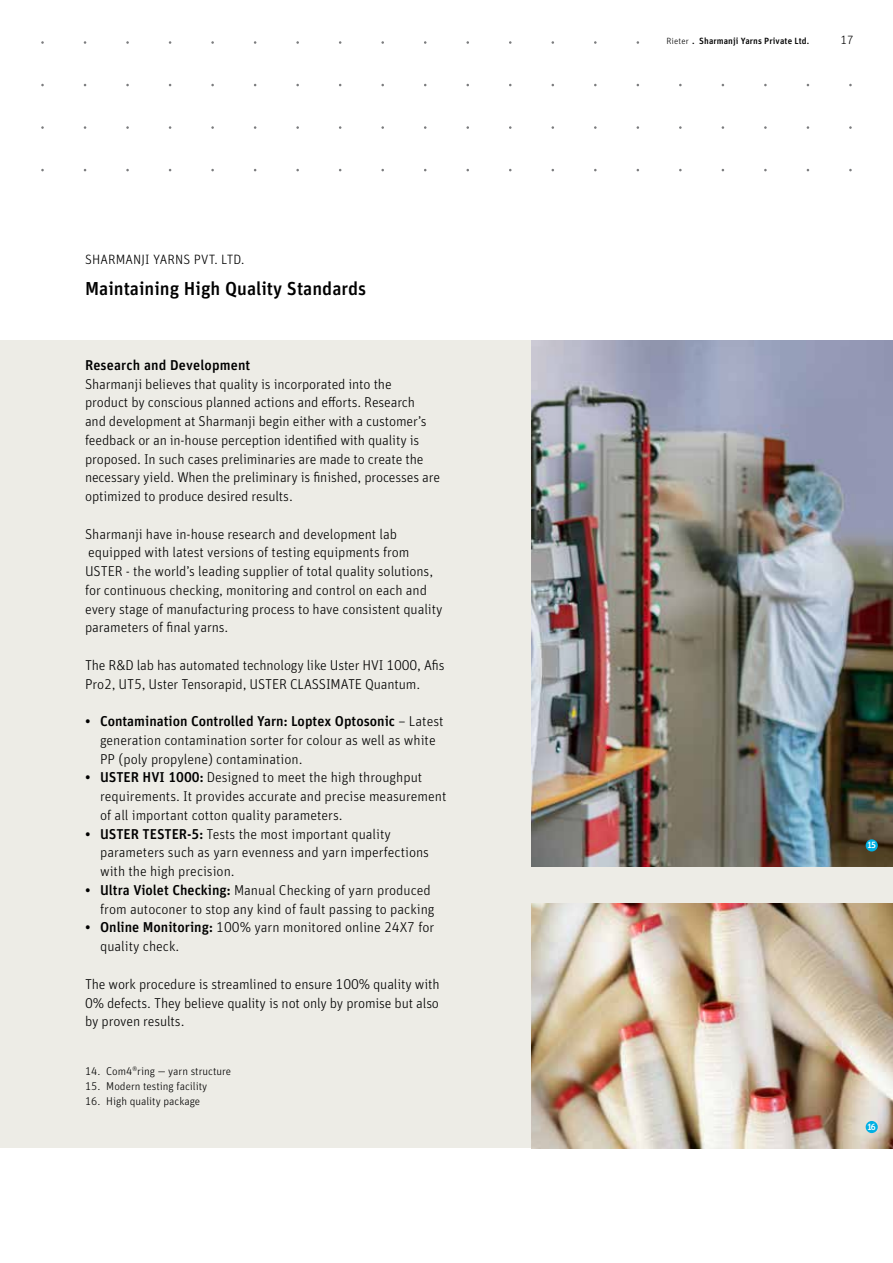
<style>
.page{position:relative;width:893px;height:1263px;background:#fff}
.page>*{position:absolute;margin:0;border:0;box-sizing:border-box;transform-origin:0 0}
.t1{font:18.75px "Rieter Unit OT Medium";color:#000}
.t2{font:14.25px/18.8px "Rieter Unit OT Light";letter-spacing:-.005em;color:#000}
.t3{font:14.25px "Rieter Unit OT Medium";color:#000}
.t4{font:13.5px "Rieter Unit OT Light";letter-spacing:.01em;color:#000}
.t5{font:12px "Rieter Unit OT Light";color:#000}
.t6{font:11.25px "Rieter Unit OT Light";color:#000}
.t7{font:9px "Rieter Unit OT Medium";letter-spacing:.01em;color:#000}
.t8{font:9px "Rieter Unit OT Medium";color:#fff}
.s1{font-family:"Rieter Unit OT Light"}
.s2{font-family:"Rieter Unit OT Medium"}
</style>
<div class="page">
<div style="left:0;top:340px;width:893px;height:808px;background:#edece6"></div>
<img style="left:531px;top:340px;width:362px;height:527px">
<img style="left:531px;top:903px;width:362px;height:245px">
<div style="left:866px;top:839px;width:12px;height:12px;background:#00b0e3;border-radius:50%"></div>
<div style="left:866px;top:1121px;width:12px;height:12px;background:#00b0e3;border-radius:50%"></div>
<p class="t4" style="left:85px;top:251px;width:161px">SHARMANJI YARNS PVT. LTD.</p>
<h1 class="t1" style="left:85px;top:277px;width:283px">Maintaining High Quality Standards</h1>
<p class="t3" style="left:85px;top:356px;width:167px">Research and Development</p>
<p class="t2" style="left:85px;top:374px;width:357px">Sharmanji believes that quality is incorporated into the<br>product by conscious planned actions and efforts. Research<br>and development at Sharmanji begin either with a customer’s feedback or an in-house perception identified with quality is proposed. In such cases preliminaries are made to create the necessary yield. When the preliminary is finished, processes are optimized to produce desired results.</p>
<p class="t2" style="left:85px;top:525px;width:359px">Sharmanji have in-house research and development lab equipped with latest versions of testing equipments from USTER - the world’s leading supplier of total quality solutions, for continuous checking, monitoring and control on each and every stage of manufacturing process to have consistent quality parameters of final yarns.</p>
<p class="t2" style="left:85px;top:656px;width:361px">The R&amp;D lab has automated technology like Uster HVI 1000, Afis<br>Pro2, UT5, Uster Tensorapid, USTER CLASSIMATE Quantum.</p>
<p class="t3" style="left:85px;top:712px;width:360px">• Contamination Controlled Yarn: Loptex Optosonic <span class="s1">– Latest</span></p>
<p class="t2" style="left:100px;top:731px;width:337px">generation contamination sorter for colour as well as white<br>PP (poly propylene) contamination.</p>
<p class="t2" style="left:100px;top:768px;width:348px;text-indent:-15px"><span class="s2">• USTER HVI 1000:</span> Designed to meet the high throughput requirements. It provides accurate and precise measurement of all important cotton quality parameters.</p>
<p class="t2" style="left:100px;top:825px;width:331px;text-indent:-15px"><span class="s2">• USTER TESTER-5:</span> Tests the most important quality parameters such as yarn evenness and yarn imperfections with the high precision.</p>
<p class="t2" style="left:85px;top:881px;width:351px;text-align:right"><span class="s2">• Ultra Violet Checking:</span> Manual Checking of yarn produced from autoconer to stop any kind of fault passing to packing</p>
<p class="t2" style="left:100px;top:918px;width:336px;text-indent:-15px"><span class="s2">• Online Monitoring:</span> 100% yarn monitored online 24X7 for quality check.</p>
<p class="t2" style="left:85px;top:975px;width:356px;text-align:justify">The work procedure is streamlined to ensure 100% quality with 0% defects. They believe quality is not only by promise but also by proven results.</p>
<p class="t6" style="left:85px;top:1064px;width:148px">14. Com4<sup>®</sup>ring — yarn structure</p>
<p class="t6" style="left:85px;top:1079px;width:124px">15. Modern testing facility</p>
<p class="t6" style="left:85px;top:1094px;width:117px">16. High quality package</p>
<p class="t7" style="left:666px;top:35px;width:144px"><span class="s1">Rieter</span> . Sharmanji Yarns Private Ltd.</p>
<p class="t5" style="left:840px;top:33px;width:15px">17</p>
<p class="t8" style="left:867px;top:840px;width:10px">15</p>
<p class="t8" style="left:867px;top:1121px;width:10px">16</p>
<p class="t8" style="left:867px;top:1127px;width:10px">19</p>
</div>
